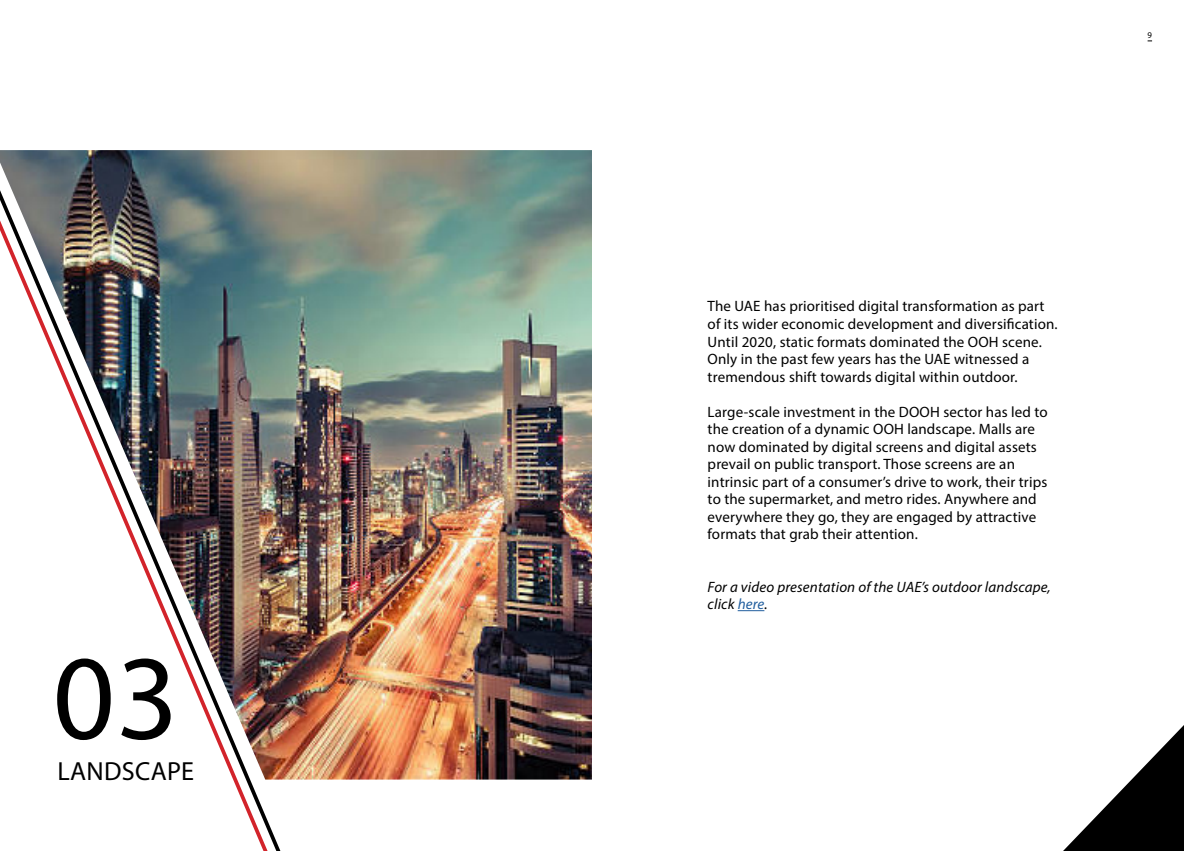
<style>
.page{position:relative;width:1184px;height:851px;background:#fff}
.page>*{position:absolute;margin:0;border:0;box-sizing:border-box;transform-origin:0 0}
.t1{font:121.25px "Myriad Pro";color:#000}
.t2{font:26.25px "Myriad Pro";letter-spacing:.01em;color:#000}
.t3{font:15px/17.5px "Myriad Pro";letter-spacing:.01em;color:#000}
.t4{font:italic 15px/17.5px "Myriad Pro";letter-spacing:.01em;color:#000}
.t5{font:8.75px "Myriad Pro";color:#000}
.s1{color:#215e9e}
</style>
<div class="page">
<img style="left:0;top:150px;width:592px;height:629px">
<svg style="left:737px;top:610px;width:27px;height:1px"></svg>
<svg style="left:1064px;top:726px;width:119px;height:124px"></svg>
<h1 class="t1" style="left:53px;top:623px;width:127px">03</h1>
<h2 class="t2" style="left:58px;top:754px;width:138px">LANDSCAPE</h2>
<p class="t5" style="left:1147px;top:29px;width:6px">9</p>
<p class="t3" style="left:707px;top:297px;width:351px">The UAE has prioritised digital transformation as part of its wider economic development and diversification.<br>Until 2020, static formats dominated the OOH scene.<br>Only in the past few years has the UAE witnessed a tremendous shift towards digital within outdoor.</p>
<p class="t3" style="left:707px;top:402px;width:342px">Large-scale investment in the DOOH sector has led to the creation of a dynamic OOH landscape. Malls are now dominated by digital screens and digital assets prevail on public transport. Those screens are an intrinsic part of a consumer’s drive to work, their trips to the supermarket, and metro rides. Anywhere and everywhere they go, they are engaged by attractive formats that grab their attention.</p>
<p class="t4" style="left:707px;top:577px;width:344px">For a video presentation of the UAE’s outdoor landscape, click <span class="s1">here</span>.</p>
</div>
